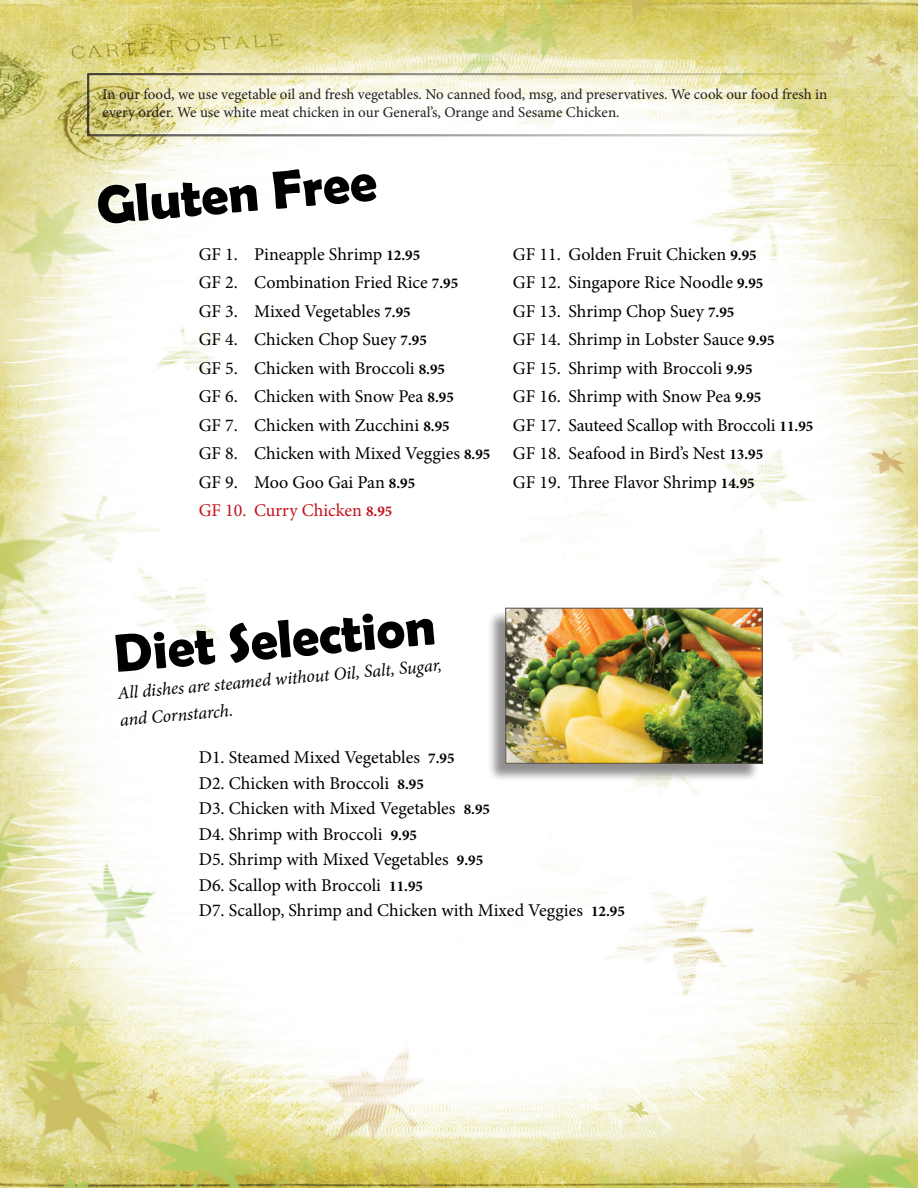
<style>
.page{position:relative;width:918px;height:1188px;background:#fff}
.page>*{position:absolute;margin:0;border:0;box-sizing:border-box;transform-origin:0 0}
.t1{font:700 54px "Berlin Sans FB Demi";color:#000}
.t2{font:18px/28.5px "Minion Pro";color:#000}
.t3{font:italic 18px/27px "Minion Pro";color:#000}
.t4{font:15px/18px "Minion Pro";color:#231f20}
.s1{font-weight:700;font-size:15px}
.s2{color:#c4121a}
.s3{font-weight:700;font-size:15px;color:#c4121a}
</style>
<div class="page">
<img style="left:0;top:0;width:918px;height:1188px">
<div style="left:487px;top:610px;width:273px;height:172px;background:#231f20;opacity:.5"></div>
<img style="left:507px;top:610px;width:254px;height:152px">
<div style="left:505px;top:608px;width:258px;height:156px;border:1px solid #524a47"></div>
<svg style="left:87px;top:73px;width:760px;height:63px"></svg>
<p class="t4" style="left:103px;top:85px;width:726px">In our food, we use vegetable oil and fresh vegetables. No canned food, msg, and preservatives. We cook our food fresh in every order. We use white meat chicken in our General’s, Orange and Sesame Chicken.</p>
<h1 class="t1" style="left:94px;top:175px;width:282px;rotate:-5deg">Gluten Free</h1>
<p class="t2" style="left:199px;top:240px;width:293px">GF 1. Pineapple Shrimp <span class="s1">12.95<br></span>GF 2. Combination Fried Rice <span class="s1">7.95<br></span>GF 3. Mixed Vegetables <span class="s1">7.95<br></span>GF 4. Chicken Chop Suey <span class="s1">7.95<br></span>GF 5. Chicken with Broccoli <span class="s1">8.95<br></span>GF 6. Chicken with Snow Pea <span class="s1">8.95<br></span>GF 7. Chicken with Zucchini <span class="s1">8.95<br></span>GF 8. Chicken with Mixed Veggies <span class="s1">8.95<br></span>GF 9. Moo Goo Gai Pan <span class="s1">8.95<br></span><span class="s2">GF 10. Curry Chicken</span> <span class="s3">8.95</span></p>
<p class="t2" style="left:513px;top:240px;width:302px">GF 11. Golden Fruit Chicken <span class="s1">9.95<br></span>GF 12. Singapore Rice Noodle <span class="s1">9.95<br></span>GF 13. Shrimp Chop Suey <span class="s1">7.95<br></span>GF 14. Shrimp in Lobster Sauce <span class="s1">9.95<br></span>GF 15. Shrimp with Broccoli <span class="s1">9.95<br></span>GF 16. Shrimp with Snow Pea <span class="s1">9.95<br></span>GF 17. Sauteed Scallop with Broccoli <span class="s1">11.95<br></span>GF 18. Seafood in Bird’s Nest <span class="s1">13.95<br></span>GF 19. Three Flavor Shrimp <span class="s1">14.95</span></p>
<h1 class="t1" style="left:112px;top:622px;width:324px;rotate:-5deg">Diet Selection</h1>
<p class="t3" style="left:117px;top:680px;width:327px;rotate:-5deg">All dishes are steamed without Oil, Salt, Sugar, and Cornstarch.</p>
<p class="t2" style="left:199px;top:745px;width:428px;line-height:25.5px">D1. Steamed Mixed Vegetables <span class="s1">7.95<br></span>D2. Chicken with Broccoli <span class="s1">8.95<br></span>D3. Chicken with Mixed Vegetables <span class="s1">8.95<br></span>D4. Shrimp with Broccoli <span class="s1">9.95<br></span>D5. Shrimp with Mixed Vegetables <span class="s1">9.95<br></span>D6. Scallop with Broccoli <span class="s1">11.95<br></span>D7. Scallop, Shrimp and Chicken with Mixed Veggies <span class="s1">12.95</span></p>
</div>
